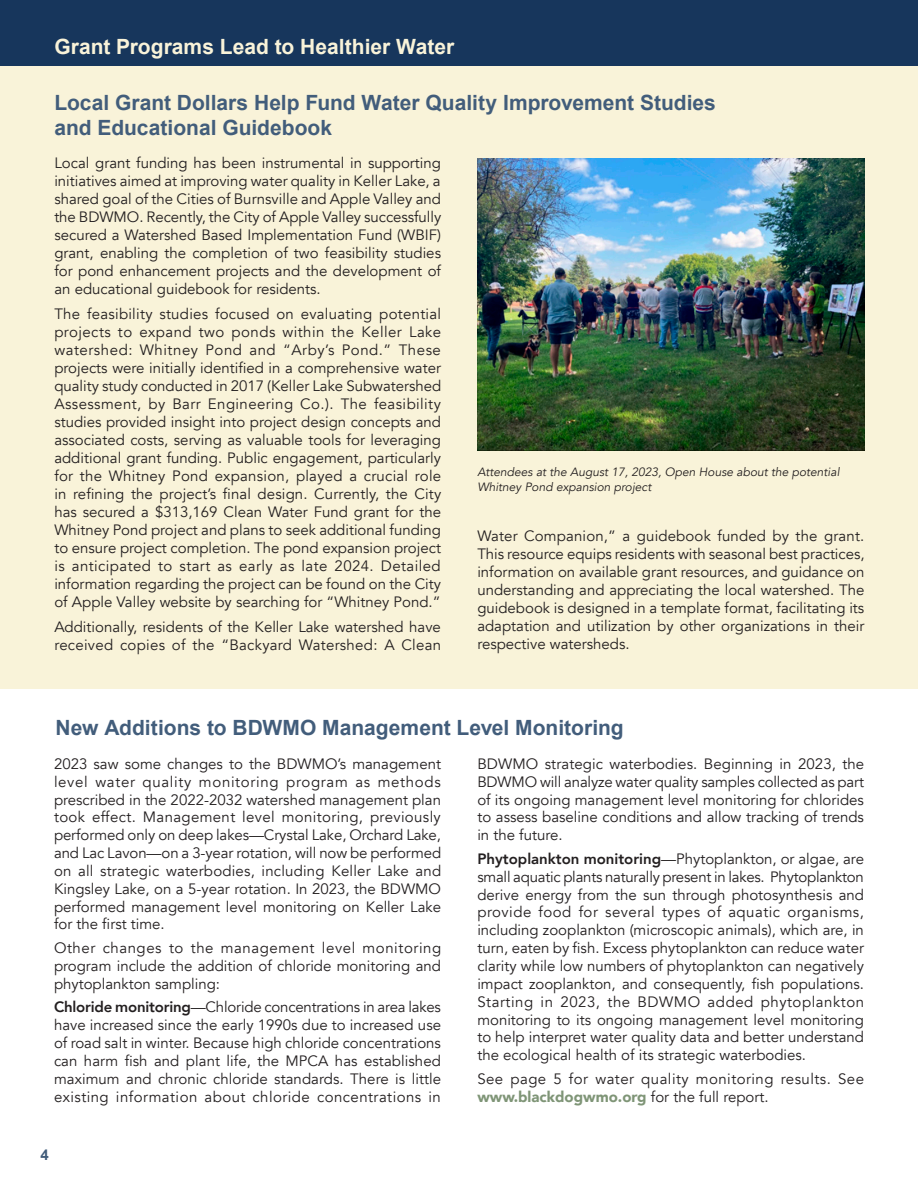
<style>
.page{position:relative;width:918px;height:1188px;background:#fff}
.page>*{position:absolute;margin:0;border:0;box-sizing:border-box;transform-origin:0 0}
.Heading{font:700 21px/25.2px "Arial";color:#425d7b}
.Heading-2{font:700 21px "Arial";color:#f9f3d9}
.Body_text{font:15px/17.9px "Avenir";color:#231f20;text-align:justify}
.Body_text-2{font:15px/17.9px "Avenir";letter-spacing:.03em;color:#231f20}
.Heading-3{font:700 15px "Arial";color:#425d7b}
.Body_text-3{font:italic 12px/15px "Avenir";color:#231f20}
.s1{font-weight:800}
.s2{font-weight:900;color:#7f9577}
</style>
<div class="page">
<div style="left:0;top:0;width:918px;height:67px;background:#17365c"></div>
<div style="left:0;top:67px;width:918px;height:622px;background:#f9f3d9"></div>
<img style="left:477px;top:159px;width:387px;height:291px">
<p class="Heading-2" style="left:54px;top:33px;width:401px">Grant Programs Lead to Healthier Water</p>
<p class="Heading" style="left:54px;top:91px;width:663px">Local Grant Dollars Help Fund Water Quality Improvement Studies and Educational Guidebook</p>
<p class="Body_text" style="left:54px;top:154px;width:388px">Local grant funding has been instrumental in supporting initiatives aimed at improving water quality in Keller Lake, a shared goal of the Cities of Burnsville and Apple Valley and the BDWMO. Recently, the City of Apple Valley successfully secured a Watershed Based Implementation Fund (WBIF) grant, enabling the completion of two feasibility studies for pond enhancement projects and the development of an educational guidebook for residents.</p>
<p class="Body_text" style="left:54px;top:305px;width:388px">The feasibility studies focused on evaluating potential projects to expand two ponds within the Keller Lake watershed: Whitney Pond and “Arby’s Pond.” These projects were initially identified in a comprehensive water quality study conducted in 2017 (Keller Lake Subwatershed Assessment, by Barr Engineering Co.). The feasibility studies provided insight into project design concepts and associated costs, serving as valuable tools for leveraging additional grant funding. Public engagement, particularly for the Whitney Pond expansion, played a crucial role in refining the project’s final design. Currently, the City has secured a $313,169 Clean Water Fund grant for the Whitney Pond project and plans to seek additional funding to ensure project completion. The pond expansion project is anticipated to start as early as late 2024. Detailed information regarding the project can be found on the City of Apple Valley website by searching for “Whitney Pond.”</p>
<p class="Body_text" style="left:54px;top:618px;width:388px">Additionally, residents of the Keller Lake watershed have received copies of the “Backyard Watershed: A Clean</p>
<p class="Body_text-3" style="left:477px;top:465px;width:364px">Attendees at the August 17, 2023, Open House about the potential<br>Whitney Pond expansion project</p>
<p class="Body_text" style="left:477px;top:527px;width:389px">Water Companion,” a guidebook funded by the grant.<br>This resource equips residents with seasonal best practices, information on available grant resources, and guidance on understanding and appreciating the local watershed. The guidebook is designed in a template format, facilitating its adaptation and utilization by other organizations in their respective watersheds.</p>
<p class="Heading" style="left:55px;top:715px;width:570px">New Additions to BDWMO Management Level Monitoring</p>
<p class="Body_text" style="left:54px;top:755px;width:389px">2023 saw some changes to the BDWMO’s management level water quality monitoring program as methods prescribed in the 2022-2032 watershed management plan took effect. Management level monitoring, previously performed only on deep lakes—Crystal Lake, Orchard Lake, and Lac Lavon—on a 3-year rotation, will now be performed on all strategic waterbodies, including Keller Lake and Kingsley Lake, on a 5-year rotation. In 2023, the BDWMO performed management level monitoring on Keller Lake for the first time.</p>
<p class="Body_text" style="left:54px;top:939px;width:389px">Other changes to the management level monitoring program include the addition of chloride monitoring and phytoplankton sampling:</p>
<p class="Body_text" style="left:54px;top:999px;width:389px"><span class="s1">Chloride monitoring</span>—Chloride concentrations in area lakes have increased since the early 1990s due to increased use of road salt in winter. Because high chloride concentrations can harm fish and plant life, the MPCA has established maximum and chronic chloride standards. There is little existing information about chloride concentrations in</p>
<p class="Heading-3" style="left:40px;top:1145px;width:10px">4</p>
<p class="Body_text" style="left:477px;top:755px;width:388px">BDWMO strategic waterbodies. Beginning in 2023, the BDWMO will analyze water quality samples collected as part of its ongoing management level monitoring for chlorides to assess baseline conditions and allow tracking of trends in the future.</p>
<p class="Body_text" style="left:477px;top:850px;width:388px"><span class="s1">Phytoplankton monitoring</span>—Phytoplankton, or algae, are small aquatic plants naturally present in lakes. Phytoplankton derive energy from the sun through photosynthesis and provide food for several types of aquatic organisms, including zooplankton (microscopic animals), which are, in turn, eaten by fish. Excess phytoplankton can reduce water clarity while low numbers of phytoplankton can negatively impact zooplankton, and consequently, fish populations.<br>Starting in 2023, the BDWMO added phytoplankton monitoring to its ongoing management level monitoring to help interpret water quality data and better understand the ecological health of its strategic waterbodies.</p>
<p class="Body_text-2" style="left:477px;top:1070px;width:388px">See page 5 for water quality monitoring results. See <span class="s2">www.blackdogwmo.org</span> for the full report.</p>
</div>
